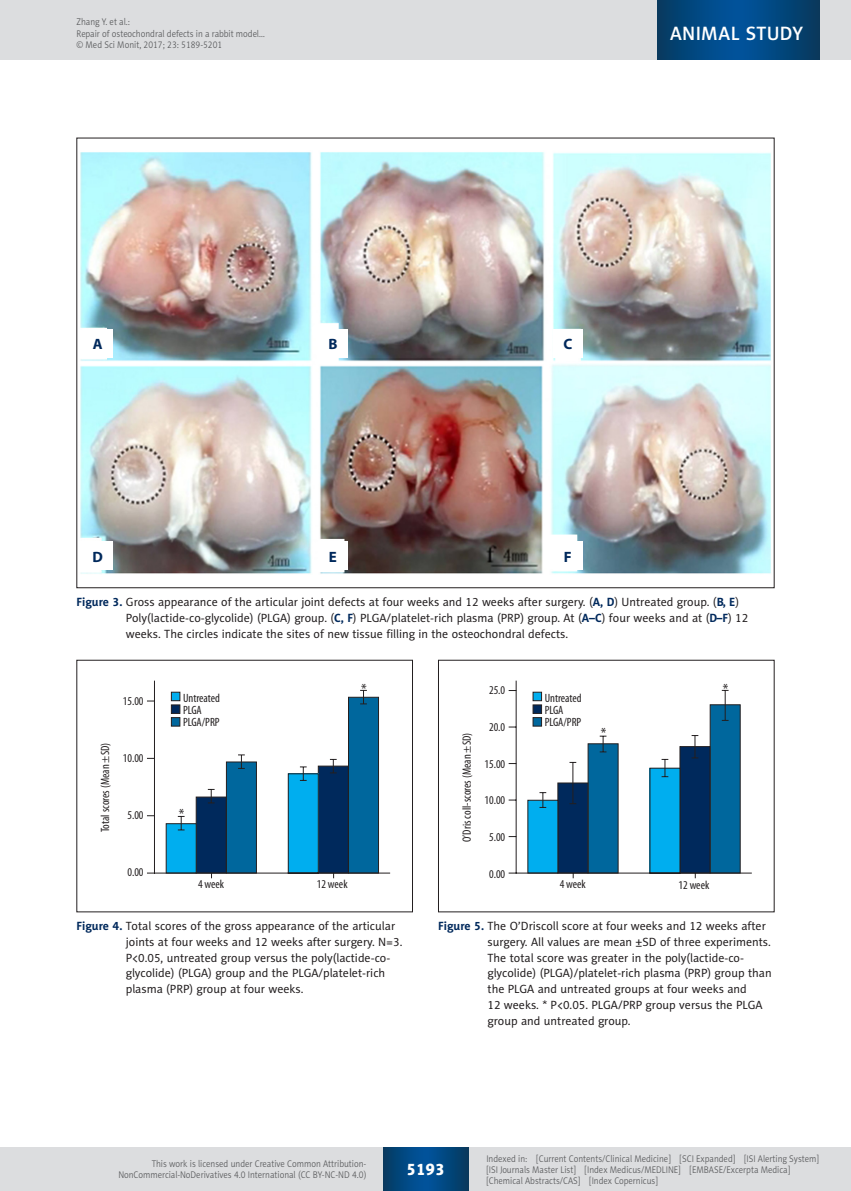
<style>
.page{position:relative;width:851px;height:1191px;background:#fff}
.page>*{position:absolute;margin:0;border:0;box-sizing:border-box;transform-origin:0 0}
.t1{font:19.5px "Naomi Sans EFN Medium";letter-spacing:.015em;color:#fff}
.t2{font:16.5px "Naomi Sans EFN Heavy";color:#fff}
.t3{font:700 15px "Myriad Pro";color:#00295c}
.t4{font:condensed 15px "Myriad Pro";color:#231f20}
.MSM_Rycina_tytul{font:12px/15.8px "Naomi Sans EFN";color:#231f20}
.t5{font:condensed 12px/12px "Myriad Pro";color:#231f20}
.t6{font:9.75px/11.2px "Naomi Sans EFN Light";color:#57585a;scale:.9 1}
.s1{font-weight:700;color:#00295c}
</style>
<div class="page">
<img style="left:80px;top:152px;width:691px;height:422px">
<div style="left:83px;top:330px;width:29px;height:28px;background:#fff"></div>
<div style="left:83px;top:542px;width:29px;height:28px;background:#fff"></div>
<div style="left:318px;top:330px;width:29px;height:28px;background:#fff"></div>
<div style="left:318px;top:542px;width:29px;height:28px;background:#fff"></div>
<div style="left:553px;top:330px;width:29px;height:28px;background:#fff"></div>
<div style="left:553px;top:542px;width:29px;height:28px;background:#fff"></div>
<svg style="left:147px;top:680px;width:243px;height:199px"></svg>
<div style="left:171px;top:717px;width:9px;height:9px;background:#00679d;border:1px solid #231f20"></div>
<div style="left:171px;top:704px;width:9px;height:10px;background:#00295c;border:1px solid #231f20"></div>
<div style="left:171px;top:692px;width:9px;height:9px;background:#00aeef;border:1px solid #231f20"></div>
<svg style="left:300px;top:766px;width:6px;height:15px"></svg>
<svg style="left:330px;top:759px;width:6px;height:14px"></svg>
<svg style="left:360px;top:690px;width:7px;height:14px"></svg>
<svg style="left:508px;top:680px;width:243px;height:199px"></svg>
<div style="left:532px;top:717px;width:10px;height:9px;background:#00679d;border:1px solid #231f20"></div>
<div style="left:532px;top:704px;width:10px;height:10px;background:#00295c;border:1px solid #231f20"></div>
<div style="left:532px;top:692px;width:10px;height:9px;background:#00aeef;border:1px solid #231f20"></div>
<svg style="left:661px;top:759px;width:7px;height:18px"></svg>
<svg style="left:691px;top:735px;width:7px;height:23px"></svg>
<hr style="left:724px;top:690px;width:1px;height:30px;background:#231f20">
<div style="left:438px;top:660px;width:336px;height:252px;border:1px solid #231f20"></div>
<div style="left:0;top:1148px;width:850px;height:43px;background:#dcdddf"></div>
<svg style="left:383px;top:1147px;width:85px;height:43px;background:#02477e"></svg>
<div style="left:0;top:0;width:850px;height:60px;background:#dcdddf"></div>
<svg style="left:657px;top:0;width:162px;height:60px;background:#02477e"></svg>
<p class="t6" style="left:77px;top:16px;width:211px">Zhang Y. et al.:<br>Repair of osteochondral defects in a rabbit model… © Med Sci Monit, 2017; 23: 5189-5201</p>
<h1 class="t1" style="left:670px;top:22px;width:134px">ANIMAL STUDY</h1>
<p class="t3" style="left:93px;top:334px;width:11px">A</p>
<p class="t3" style="left:328px;top:334px;width:11px">B</p>
<p class="t3" style="left:563px;top:334px;width:10px">C</p>
<p class="t3" style="left:92px;top:547px;width:12px">D</p>
<p class="t3" style="left:563px;top:547px;width:9px">F</p>
<p class="MSM_Rycina_tytul" style="left:126px;top:594px;width:623px;text-indent:-49px"><span class="s1">Figure 3.</span> Gross appearance of the articular joint defects at four weeks and 12 weeks after surgery. (<span class="s1">A, D</span>) Untreated group. (<span class="s1">B, E</span>)<br>Poly(lactide-co-glycolide) (PLGA) group. (<span class="s1">C, F</span>) PLGA/platelet-rich plasma (PRP) group. At (<span class="s1">A–C</span>) four weeks and at (<span class="s1">D–F</span>) 12 weeks. The circles indicate the sites of new tissue filling in the osteochondral defects.</p>
<p class="t3" style="left:329px;top:547px;width:10px">E</p>
<p class="t5" style="left:123px;top:695px;width:22px">15.00</p>
<p class="t5" style="left:99px;top:832px;width:91px;rotate:-90deg">Total scores (Mean ±SD)</p>
<p class="t5" style="left:123px;top:752px;width:22px">10.00</p>
<p class="t5" style="left:127px;top:809px;width:18px">5.00</p>
<p class="t5" style="left:127px;top:866px;width:18px">0.00</p>
<p class="t5" style="left:183px;top:692px;width:38px">Untreated<br>PLGA<br>PLGA/PRP</p>
<p class="t4" style="left:179px;top:805px;width:7px">*</p>
<p class="t5" style="left:198px;top:878px;width:28px">4 week</p>
<p class="t4" style="left:361px;top:680px;width:7px">*</p>
<p class="t5" style="left:317px;top:878px;width:32px">12 week</p>
<p class="MSM_Rycina_tytul" style="left:126px;top:918px;width:278px;text-indent:-49px"><span class="s1">Figure 4.</span> Total scores of the gross appearance of the articular joints at four weeks and 12 weeks after surgery. N=3.<br>P&lt;0.05, untreated group versus the poly(lactide-co&shy;glycolide) (PLGA) group and the PLGA/platelet-rich plasma (PRP) group at four weeks.</p>
<p class="t5" style="left:461px;top:842px;width:111px;rotate:-90deg">O’Dris coll-scores (Mean ±SD)</p>
<p class="t5" style="left:489px;top:684px;width:18px">25.0</p>
<p class="t5" style="left:489px;top:721px;width:18px">20.0</p>
<p class="t5" style="left:484px;top:758px;width:22px">15.00</p>
<p class="t5" style="left:484px;top:794px;width:22px">10.00</p>
<p class="t5" style="left:489px;top:831px;width:18px">5.00</p>
<p class="t5" style="left:489px;top:868px;width:18px">0.00</p>
<p class="t5" style="left:544px;top:692px;width:38px">Untreated<br>PLGA<br>PLGA/PRP</p>
<p class="t4" style="left:600px;top:725px;width:7px">*</p>
<p class="t5" style="left:559px;top:878px;width:28px">4 week</p>
<p class="t4" style="left:722px;top:680px;width:7px">*</p>
<p class="t5" style="left:678px;top:878px;width:32px">12 week</p>
<p class="MSM_Rycina_tytul" style="left:487px;top:918px;width:286px;text-indent:-49px"><span class="s1">Figure 5.</span> The O’Driscoll score at four weeks and 12 weeks after surgery. All values are mean ±SD of three experiments.<br>The total score was greater in the poly(lactide-co&shy;glycolide) (PLGA)/platelet-rich plasma (PRP) group than the PLGA and untreated groups at four weeks and<br>12 weeks. * P&lt;0.05. PLGA/PRP group versus the PLGA group and untreated group.</p>
<p class="t6" style="left:118px;top:1158px;width:277px;text-align:right">This work is licensed under Creative Common Attribution-<br>NonCommercial-NoDerivatives 4.0 International (CC BY-NC-ND 4.0)</p>
<h2 class="t2" style="left:406px;top:1159px;width:40px">5193</h2>
<p class="t6" style="left:486px;top:1152px;width:371px">Indexed in: [Current Contents/Clinical Medicine] [SCI Expanded] [ISI Alerting System] [ISI Journals Master List] [Index Medicus/MEDLINE] [EMBASE/Excerpta Medica] [Chemical Abstracts/CAS] [Index Copernicus]</p>
</div>
